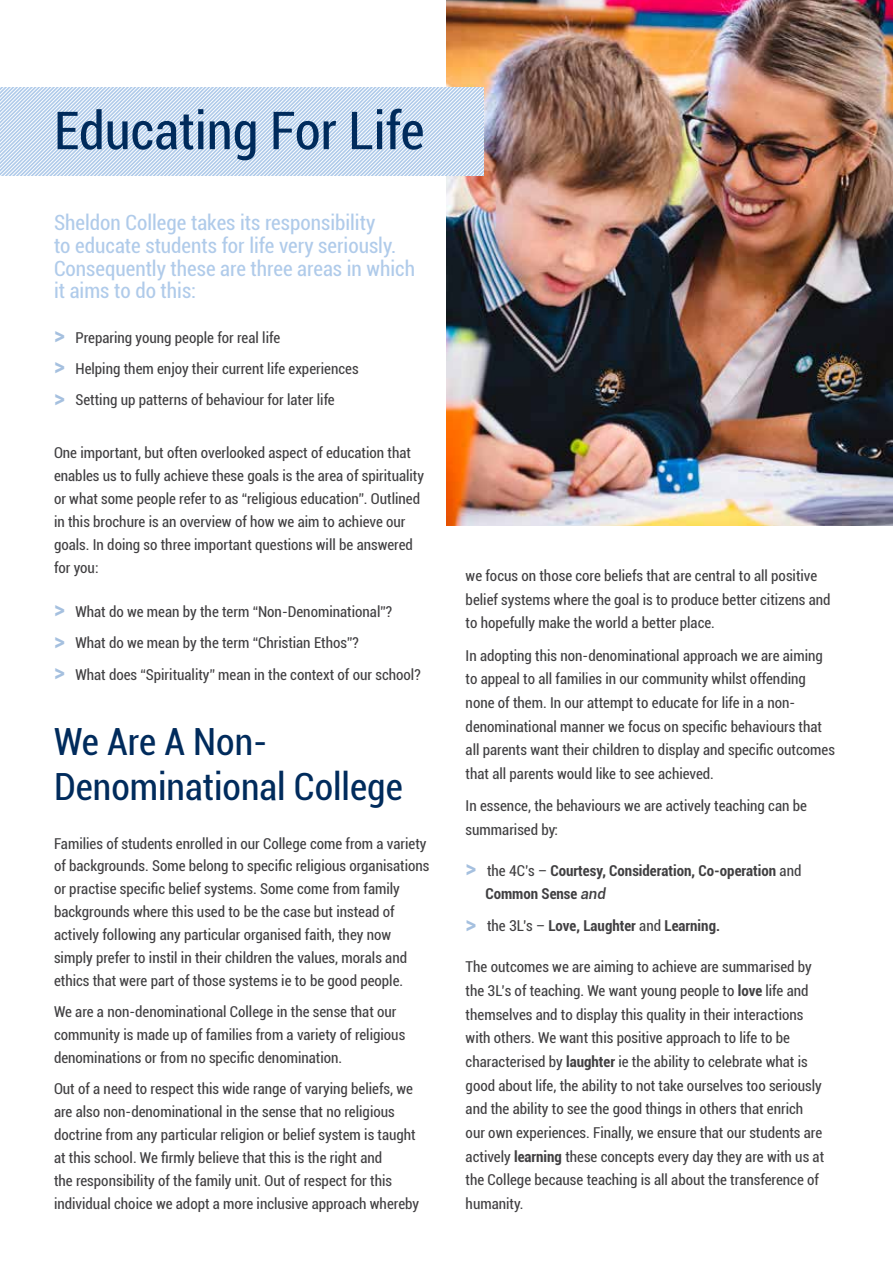
<style>
.page{position:relative;width:893px;height:1263px;background:#fff}
.page>*{position:absolute;margin:0;border:0;box-sizing:border-box;transform-origin:0 0}
.t1{font:condensed 52.5px "Roboto";color:#002b5c}
.t2{font:condensed 37.5px/45.3px "Roboto";color:#002b5c}
.t3{font:condensed 21px/23px "Roboto";color:#b0cbea}
.t4{font:condensed 15px/23.7px "Roboto";color:#414042}
.t5{font:700 condensed 15px/23.7px "Roboto";color:#414042}
.s1{font-weight:700;font-size:24px;color:#a5c0df}
.s2{font-size:24px;color:#a5c0df}
.s3{font-weight:400}
.s4{font-weight:500;font-style:italic;font-stretch:normal}
.s5{font-weight:700}
</style>
<div class="page">
<img style="left:446px;top:0;width:447px;height:525px">
<svg style="left:0;top:87px;width:483px;height:89px"></svg>
<h1 class="t1" style="left:54px;top:94px;width:372px">Educating For Life</h1>
<h3 class="t3" style="left:54px;top:210px;width:363px">Sheldon College takes its responsibility<br>to educate students for life very seriously.<br>Consequently these are three areas in which it aims to do this:</h3>
<p class="t4" style="left:54px;top:321px;width:306px;line-height:31.3px"><span class="s1">&gt;</span> Preparing young people for real life<br><span class="s1">&gt;</span> Helping them enjoy their current life experiences <span class="s1">&gt;</span> Setting up patterns of behaviour for later life</p>
<p class="t4" style="left:54px;top:441px;width:372px;line-height:23px">One important, but often overlooked aspect of education that enables us to fully achieve these goals is the area of spirituality or what some people refer to as “religious education”. Outlined in this brochure is an overview of how we aim to achieve our goals. In doing so three important questions will be answered for you:</p>
<p class="t4" style="left:54px;top:595px;width:368px;line-height:31.3px"><span class="s1">&gt;</span> What do we mean by the term “Non-Denominational”?<br><span class="s1">&gt;</span> What do we mean by the term “Christian Ethos”?<br><span class="s1">&gt;</span> What does “Spirituality” mean in the context of our school?</p>
<h2 class="t2" style="left:54px;top:717px;width:350px">We Are A Non-<br>Denominational College</h2>
<p class="t4" style="left:54px;top:831px;width:377px;line-height:23px">Families of students enrolled in our College come from a variety of backgrounds. Some belong to specific religious organisations or practise specific belief systems. Some come from family backgrounds where this used to be the case but instead of actively following any particular organised faith, they now simply prefer to instil in their children the values, morals and ethics that were part of those systems ie to be good people.</p>
<p class="t4" style="left:54px;top:1000px;width:353px;line-height:23px">We are a non-denominational College in the sense that our community is made up of families from a variety of religious denominations or from no specific denomination.</p>
<p class="t4" style="left:54px;top:1077px;width:367px;line-height:23px">Out of a need to respect this wide range of varying beliefs, we are also non-denominational in the sense that no religious doctrine from any particular religion or belief system is taught at this school. We firmly believe that this is the right and<br>the responsibility of the family unit. Out of respect for this individual choice we adopt a more inclusive approach whereby</p>
<p class="t4" style="left:466px;top:563px;width:367px">we focus on those core beliefs that are central to all positive belief systems where the goal is to produce better citizens and to hopefully make the world a better place.</p>
<p class="t4" style="left:466px;top:643px;width:371px">In adopting this non-denominational approach we are aiming to appeal to all families in our community whilst offending none of them. In our attempt to educate for life in a non&shy;denominational manner we focus on specific behaviours that all parents want their children to display and specific outcomes that all parents would like to see achieved.</p>
<p class="t4" style="left:466px;top:793px;width:343px">In essence, the behaviours we are actively teaching can be summarised by:</p>
<p class="t5" style="left:485px;top:858px;width:318px;text-indent:-20px"><span class="s2">&gt;</span> <span class="s3">the 4C’s –</span> Courtesy, Consideration, Co-operation <span class="s3">and<br></span>Common Sense <span class="s4">and</span></p>
<p class="t5" style="left:466px;top:914px;width:256px"><span class="s2">&gt;</span> <span class="s3">the 3L’s –</span> Love, Laughter <span class="s3">and</span> Learning.</p>
<p class="t4" style="left:466px;top:954px;width:360px">The outcomes we are aiming to achieve are summarised by the 3L’s of teaching. We want young people to <span class="s5">love</span> life and themselves and to display this quality in their interactions with others. We want this positive approach to life to be characterised by <span class="s5">laughter</span> ie the ability to celebrate what is good about life, the ability to not take ourselves too seriously and the ability to see the good things in others that enrich our own experiences. Finally, we ensure that our students are actively <span class="s5">learning</span> these concepts every day they are with us at the College because teaching is all about the transference of humanity.</p>
</div>
